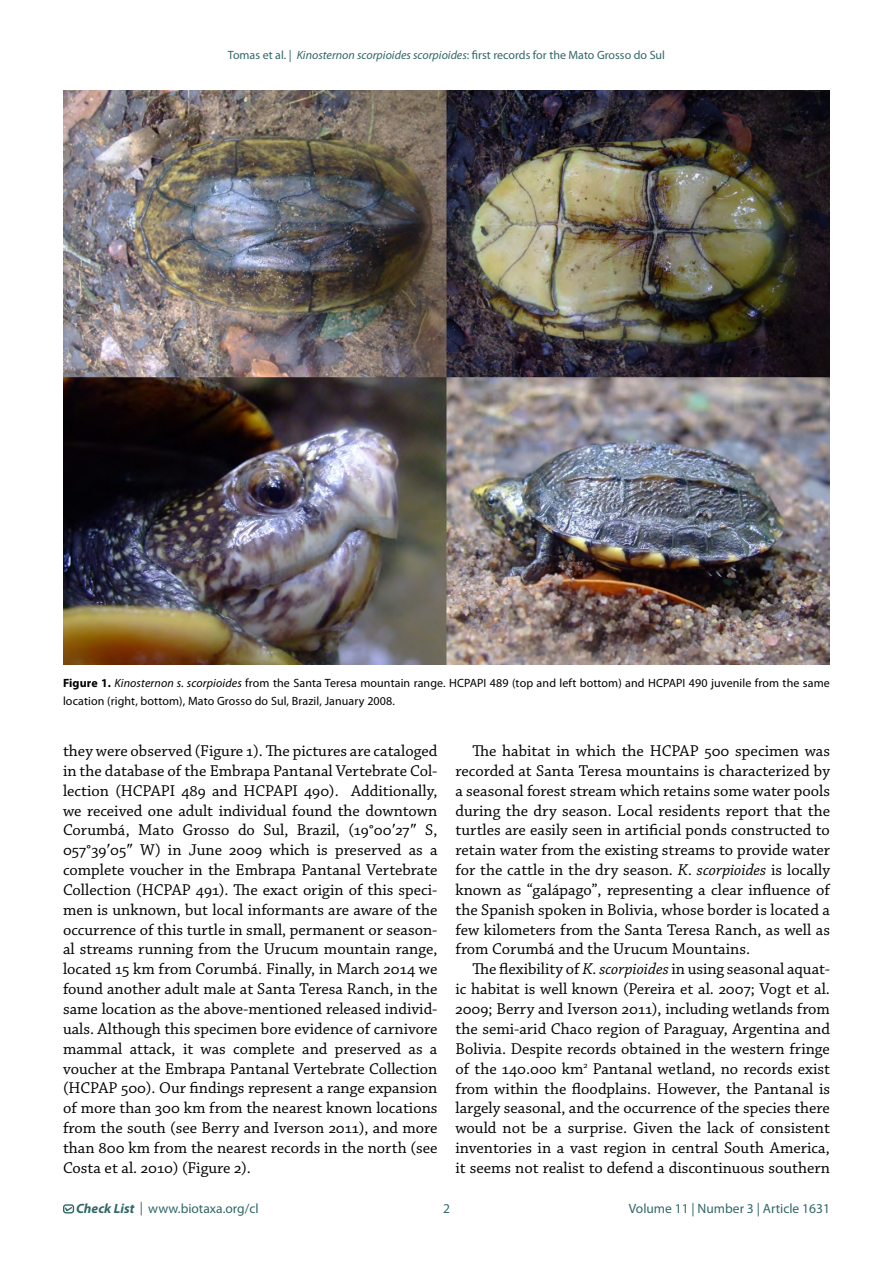
<style>
.page{position:relative;width:893px;height:1263px;background:#fff}
.page>*{position:absolute;margin:0;border:0;box-sizing:border-box;transform-origin:0 0}
.Body{font:16.5px/19.8px "Chaparral Pro";color:#000;text-align:justify}
.t1{font:13.5px "Myriad Pro";color:#336769}
.Captions{font:12px/18px "Myriad Pro";letter-spacing:.01em;color:#000}
.t2{font:12px "Myriad Pro";color:#336769}
.s1{font-style:italic}
.s2{font-weight:700}
.s3{font-family:"Times New Roman"}
.s4{font-weight:700;font-style:italic}
</style>
<div class="page">
<div style="left:63px;top:1204px;width:11px;height:9px;border:1px solid #336767;border-radius:2px"></div>
<svg style="left:64px;top:1206px;width:9px;height:6px"></svg>
<img style="left:63px;top:90px;width:767px;height:575px">
<p class="t2" style="left:228px;top:47px;width:439px">Tomas et al. | <span class="s1">Kinosternon scorpioides scorpioides</span>: first records for the Mato Grosso do Sul</p>
<p class="Captions" style="left:63px;top:673px;width:768px"><span class="s2">Figure 1.</span> <span class="s1">Kinosternon s. scorpioides</span> from the Santa Teresa mountain range. HCPAPI 489 (top and left bottom) and HCPAPI 490 juvenile from the same location (right, bottom), Mato Grosso do Sul, Brazil, January 2008.</p>
<p class="Body" style="left:63px;top:741px;width:376px">they were observed (Figure 1). The pictures are cataloged in the database of the Embrapa Pantanal Vertebrate Col&shy;lection (HCPAPI 489 and HCPAPI 490). Additionally, we received one adult individual found the downtown Corumbá, Mato Grosso do Sul, Brazil, (19°00<span class="s3">′</span>27<span class="s3">″</span> S, 057°39<span class="s3">′</span>05<span class="s3">″</span> W) in June 2009 which is preserved as a complete voucher in the Embrapa Pantanal Vertebrate Collection (HCPAP 491). The exact origin of this speci&shy;men is unknown, but local informants are aware of the occurrence of this turtle in small, permanent or season&shy;al streams running from the Urucum mountain range, located 15 km from Corumbá. Finally, in March 2014 we found another adult male at Santa Teresa Ranch, in the same location as the above-mentioned released individ&shy;uals. Although this specimen bore evidence of carnivore mammal attack, it was complete and preserved as a voucher at the Embrapa Pantanal Vertebrate Collection (HCPAP 500). Our findings represent a range expansion of more than 300 km from the nearest known locations from the south (see Berry and Iverson 2011), and more than 800 km from the nearest records in the north (see Costa et al. 2010) (Figure 2).</p>
<p class="Body" style="left:455px;top:741px;width:376px;text-indent:17px">The habitat in which the HCPAP 500 specimen was recorded at Santa Teresa mountains is characterized by a seasonal forest stream which retains some water pools during the dry season. Local residents report that the turtles are easily seen in artificial ponds constructed to retain water from the existing streams to provide water for the cattle in the dry season. <span class="s1">K. scorpioides</span> is locally known as “galápago”, representing a clear influence of the Spanish spoken in Bolivia, whose border is located a few kilometers from the Santa Teresa Ranch, as well as from Corumbá and the Urucum Mountains.</p>
<p class="Body" style="left:455px;top:960px;width:376px;text-indent:17px">The flexibility of <span class="s1">K. scorpioides</span> in using seasonal aquat&shy;ic habitat is well known (Pereira et al. 2007; Vogt et al.<br>2009; Berry and Iverson 2011), including wetlands from the semi-arid Chaco region of Paraguay, Argentina and Bolivia. Despite records obtained in the western fringe of the 140.000 km<sup>2</sup> Pantanal wetland, no records exist from within the floodplains. However, the Pantanal is largely seasonal, and the occurrence of the species there would not be a surprise. Given the lack of consistent inventories in a vast region in central South America, it seems not realist to defend a discontinuous southern</p>
<p class="t1" style="left:76px;top:1200px;width:184px"><span class="s4">Check List</span> | www.biotaxa.org/cl</p>
<p class="t1" style="left:443px;top:1200px;width:8px">2</p>
<p class="t1" style="left:629px;top:1200px;width:203px">Volume 11 | Number 3 | Article 1631</p>
</div>
